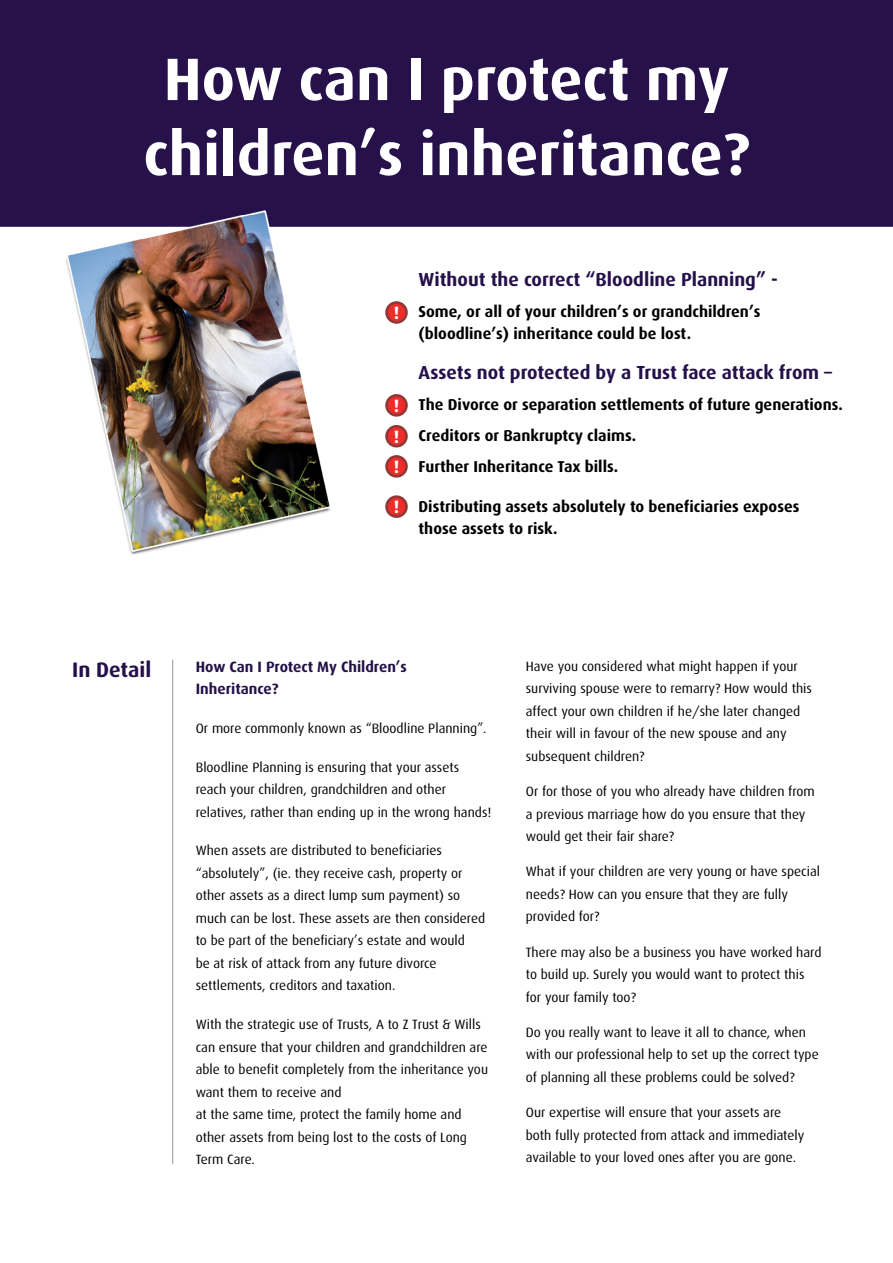
<style>
.page{position:relative;width:893px;height:1263px;background:#fff}
.page>*{position:absolute;margin:0;border:0;box-sizing:border-box;transform-origin:0 0}
.t1{font:700 60px/75px "Dax";color:#fff;text-align:center}
.t2{font:700 21px "Dax";color:#25114a}
.t3{font:700 18.9px "Dax";color:#25114a}
.t4{font:700 17.85px/30.5px "Dax";color:#fff;text-align:justify}
.t5{font:700 15.75px/22px "Dax";color:#000}
.t6{font:700 15px/22.5px "Dax";color:#25114a}
.t7{font:13.5px/22.5px "Dax";color:#000}
</style>
<div class="page">
<img style="left:0;top:0;width:893px;height:555px">
<hr style="left:172px;top:660px;width:1px;height:504px;background:#939598">
<div style="left:387px;top:302px;width:19px;height:20px;background:#ee2d28;border-radius:50%"></div>
<div style="left:385px;top:301px;width:23px;height:23px;border:3px solid #913737;border-radius:50%"></div>
<div style="left:387px;top:395px;width:19px;height:20px;background:#ee2d28;border-radius:50%"></div>
<div style="left:385px;top:394px;width:23px;height:23px;border:3px solid #913737;border-radius:50%"></div>
<div style="left:387px;top:426px;width:19px;height:20px;background:#ee2d28;border-radius:50%"></div>
<div style="left:385px;top:425px;width:23px;height:22px;border:3px solid #913737;border-radius:50%"></div>
<div style="left:387px;top:456px;width:19px;height:20px;background:#ee2d28;border-radius:50%"></div>
<div style="left:385px;top:455px;width:23px;height:23px;border:3px solid #913737;border-radius:50%"></div>
<div style="left:387px;top:497px;width:19px;height:20px;background:#ee2d28;border-radius:50%"></div>
<div style="left:385px;top:495px;width:23px;height:23px;border:3px solid #913737;border-radius:50%"></div>
<h1 class="t1" style="left:143px;top:42px;width:608px">How can I protect my children’s inheritance?</h1>
<h3 class="t4" style="left:394px;top:298px;width:7px">!</h3>
<h3 class="t4" style="left:394px;top:390px;width:7px">! ! !</h3>
<h3 class="t4" style="left:394px;top:492px;width:7px">!</h3>
<h3 class="t3" style="left:419px;top:269px;width:361px">Without the correct “Bloodline Planning” -</h3>
<p class="t5" style="left:419px;top:300px;width:343px">Some, or all of your children’s or grandchildren’s (bloodline’s) inheritance could be lost.</p>
<h3 class="t3" style="left:419px;top:361px;width:415px">Assets not protected by a Trust face attack from –</h3>
<p class="t5" style="left:419px;top:389px;width:426px;line-height:31px">The Divorce or separation settlements of future generations.<br>Creditors or Bankruptcy claims.<br>Further Inheritance Tax bills.</p>
<p class="t5" style="left:419px;top:495px;width:382px">Distributing assets absolutely to beneficiaries exposes those assets to risk.</p>
<h2 class="t2" style="left:72px;top:658px;width:81px">In Detail</h2>
<p class="t6" style="left:196px;top:655px;width:213px">How Can I Protect My Children’s<br>Inheritance?</p>
<p class="t7" style="left:196px;top:717px;width:292px">Or more commonly known as “Bloodline Planning”.</p>
<p class="t7" style="left:196px;top:756px;width:297px">Bloodline Planning is ensuring that your assets reach your children, grandchildren and other relatives, rather than ending up in the wrong hands!</p>
<p class="t7" style="left:196px;top:839px;width:291px">When assets are distributed to beneficiaries “absolutely”, (ie. they receive cash, property or other assets as a direct lump sum payment) so much can be lost. These assets are then considered to be part of the beneficiary’s estate and would<br>be at risk of attack from any future divorce settlements, creditors and taxation.</p>
<p class="t7" style="left:196px;top:1013px;width:294px">With the strategic use of Trusts, A to Z Trust &amp; Wills can ensure that your children and grandchildren are able to benefit completely from the inheritance you want them to receive and<br>at the same time, protect the family home and other assets from being lost to the costs of Long Term Care.</p>
<p class="t7" style="left:526px;top:655px;width:288px">Have you considered what might happen if your surviving spouse were to remarry? How would this affect your own children if he/she later changed their will in favour of the new spouse and any subsequent children?</p>
<p class="t7" style="left:526px;top:780px;width:291px">Or for those of you who already have children from a previous marriage how do you ensure that they would get their fair share?</p>
<p class="t7" style="left:526px;top:861px;width:296px">What if your children are very young or have special needs? How can you ensure that they are fully provided for?</p>
<p class="t7" style="left:526px;top:941px;width:297px">There may also be a business you have worked hard to build up. Surely you would want to protect this for your family too?</p>
<p class="t7" style="left:526px;top:1021px;width:294px">Do you really want to leave it all to chance, when with our professional help to set up the correct type of planning all these problems could be solved?</p>
<p class="t7" style="left:526px;top:1101px;width:280px">Our expertise will ensure that your assets are both fully protected from attack and immediately available to your loved ones after you are gone.</p>
</div>
